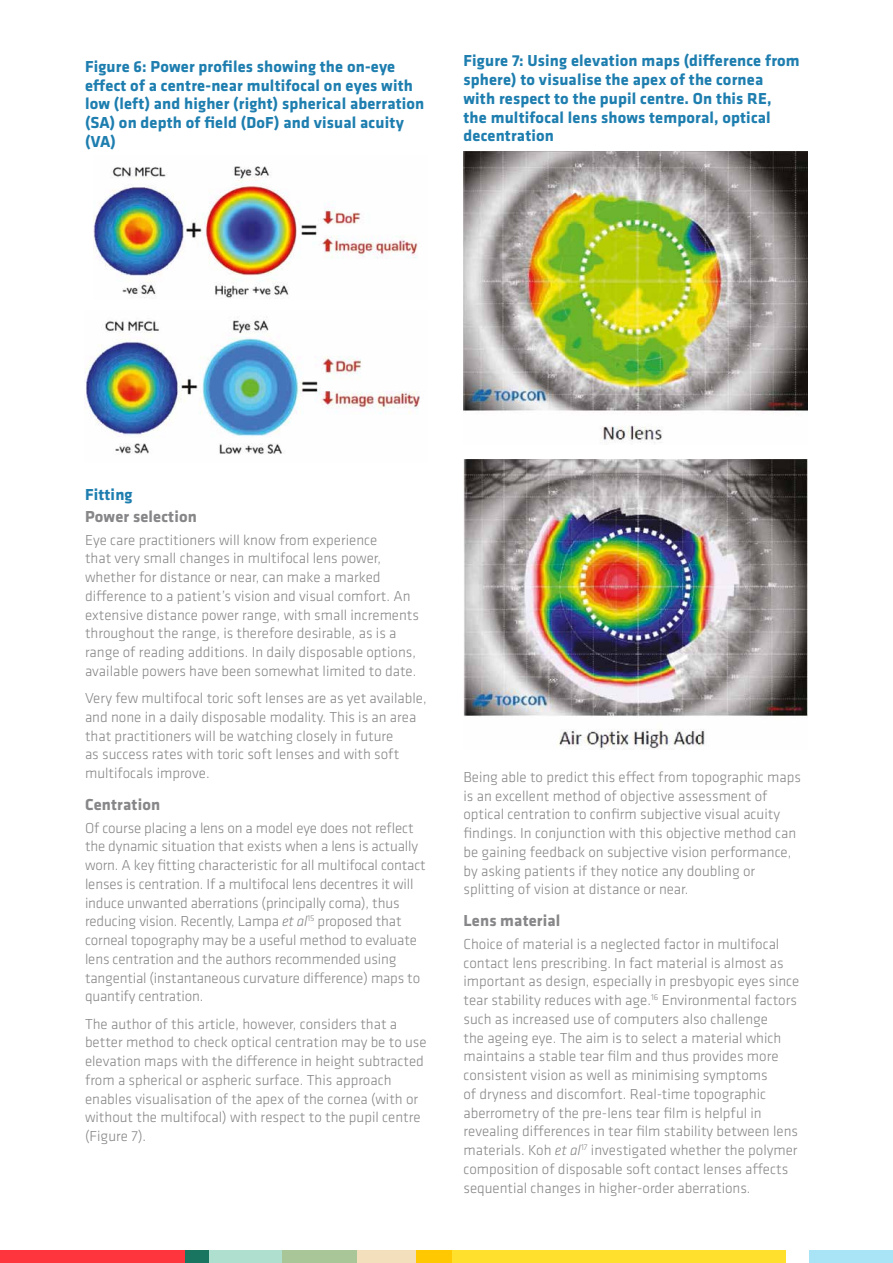
<style>
.page{position:relative;width:893px;height:1263px;background:#fff}
.page>*{position:absolute;margin:0;border:0;box-sizing:border-box;transform-origin:0 0}
.t1{font:700 16.5px/18.8px "Klavika";letter-spacing:.01em;color:#1e7eaf}
.t2{font:700 16.5px "Klavika";letter-spacing:.01em;color:#878688}
.t3{font:300 15px/18.8px "Klavika";color:#878688}
.s1{font-style:italic}
</style>
<div class="page">
<div style="left:809px;top:1250px;width:84px;height:13px;background:#a8e4f6"></div>
<div style="left:197px;top:1250px;width:99px;height:13px;background:#afdfcf"></div>
<div style="left:183px;top:1250px;width:26px;height:13px;background:#197460"></div>
<div style="left:0;top:1250px;width:184px;height:13px;background:#ff353e"></div>
<div style="left:282px;top:1250px;width:82px;height:13px;background:#a9c698"></div>
<div style="left:357px;top:1250px;width:67px;height:13px;background:#f3dfbc"></div>
<div style="left:417px;top:1250px;width:48px;height:13px;background:#ffc800"></div>
<div style="left:452px;top:1250px;width:333px;height:13px;background:#ffe12d"></div>
<img style="left:463px;top:151px;width:345px;height:292px">
<img style="left:463px;top:459px;width:345px;height:290px">
<img style="left:94px;top:166px;width:324px;height:133px">
<img style="left:84px;top:319px;width:336px;height:135px">
<p class="t1" style="left:85px;top:57px;width:341px">Figure 6: Power profiles showing the on-eye effect of a centre-near multifocal on eyes with low (left) and higher (right) spherical aberration (SA) on depth of field (DoF) and visual acuity (VA)</p>
<p class="t1" style="left:463px;top:52px;width:338px">Figure 7: Using elevation maps (difference from sphere) to visualise the apex of the cornea<br>with respect to the pupil centre. On this RE,<br>the multifocal lens shows temporal, optical decentration</p>
<p class="t1" style="left:85px;top:485px;width:49px">Fitting</p>
<p class="t2" style="left:85px;top:507px;width:113px">Power selection</p>
<p class="t3" style="left:85px;top:530px;width:335px">Eye care practitioners will know from experience<br>that very small changes in multifocal lens power, whether for distance or near, can make a marked difference to a patient’s vision and visual comfort. An extensive distance power range, with small increments throughout the range, is therefore desirable, as is a range of reading additions. In daily disposable options, available powers have been somewhat limited to date.</p>
<p class="t3" style="left:85px;top:689px;width:343px">Very few multifocal toric soft lenses are as yet available, and none in a daily disposable modality. This is an area that practitioners will be watching closely in future<br>as success rates with toric soft lenses and with soft multifocals improve.</p>
<p class="t2" style="left:85px;top:795px;width:77px">Centration</p>
<p class="t3" style="left:85px;top:818px;width:342px">Of course placing a lens on a model eye does not reflect the dynamic situation that exists when a lens is actually worn. A key fitting characteristic for all multifocal contact lenses is centration. If a multifocal lens decentres it will induce unwanted aberrations (principally coma), thus reducing vision. Recently, Lampa <span class="s1">et al</span><sup>15</sup> proposed that corneal topography may be a useful method to evaluate lens centration and the authors recommended using tangential (instantaneous curvature difference) maps to quantify centration.</p>
<p class="t3" style="left:85px;top:1014px;width:343px">The author of this article, however, considers that a better method to check optical centration may be to use elevation maps with the difference in height subtracted from a spherical or aspheric surface. This approach enables visualisation of the apex of the cornea (with or without the multifocal) with respect to the pupil centre (Figure 7).</p>
<p class="t3" style="left:463px;top:768px;width:339px">Being able to predict this effect from topographic maps is an excellent method of objective assessment of optical centration to confirm subjective visual acuity findings. In conjunction with this objective method can be gaining feedback on subjective vision performance, by asking patients if they notice any doubling or splitting of vision at distance or near.</p>
<p class="t2" style="left:463px;top:911px;width:98px">Lens material</p>
<p class="t3" style="left:463px;top:935px;width:337px">Choice of material is a neglected factor in multifocal contact lens prescribing. In fact material is almost as important as design, especially in presbyopic eyes since tear stability reduces with age.<sup>16</sup> Environmental factors such as increased use of computers also challenge<br>the ageing eye. The aim is to select a material which maintains a stable tear film and thus provides more consistent vision as well as minimising symptoms<br>of dryness and discomfort. Real-time topographic aberrometry of the pre-lens tear film is helpful in revealing differences in tear film stability between lens materials. Koh <span class="s1">et al</span><sup>17</sup> investigated whether the polymer composition of disposable soft contact lenses affects sequential changes in higher-order aberrations.</p>
</div>
